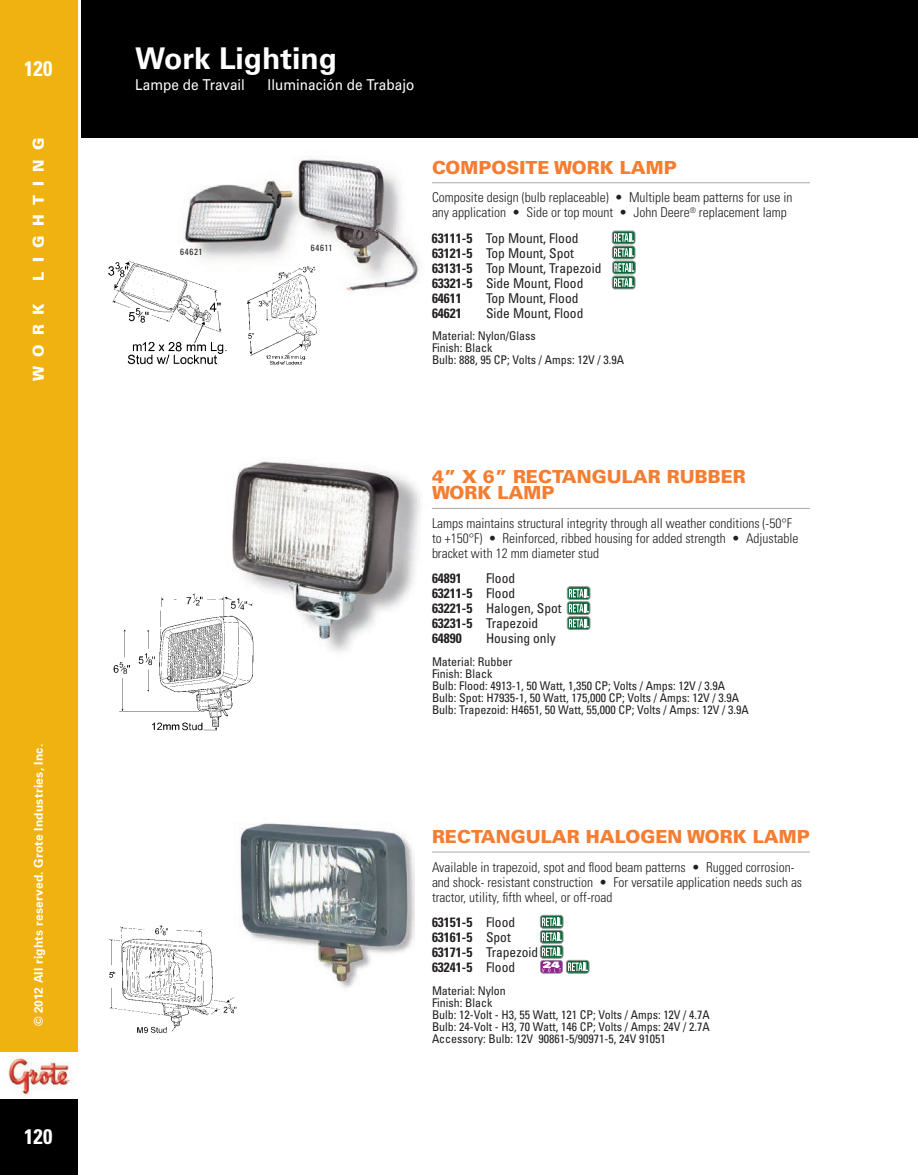
<style>
.page{position:relative;width:918px;height:1175px;background:#fff}
.page>*{position:absolute;margin:0;border:0;box-sizing:border-box;transform-origin:0 0}
.t1{font:700 30px "Univers LT Std";color:#fff}
.t2{font:700 condensed 21px "Univers LT Std";letter-spacing:.01em;color:#fff}
.t3{font:900 18px "Univers LT Std";color:#f47d31}
.t4{font:15px "Univers LT Std";color:#fff;scale:.9 1}
.t5{font:900 15px "Univers LT Std";letter-spacing:.615em;color:#fff}
.t6{font:300 condensed 13.5px/15px "Univers LT Std";color:#231f20}
.t7{font:condensed 13.5px/15px "Univers LT Std";color:#231f20}
.t8{font:700 condensed 13.5px/15px "Univers LT Std";color:#231f20}
.t9{font:condensed 12px/12px "Univers LT Std";color:#231f20}
.t10{font:700 12px "Univers LT Std";letter-spacing:.02em;color:#fff}
.t11{font:condensed 9px "Univers LT Std";letter-spacing:.07em;color:#231f20}
.s1{font-weight:700}
.s2{font-weight:400}
</style>
<div class="page">
<div style="left:0;top:0;width:78px;height:1174px;background:#efb211"></div>
<div style="left:81px;top:0;width:837px;height:138px;background:#000001"></div>
<div style="left:0;top:1098px;width:78px;height:76px;background:#000001"></div>
<div style="left:0;top:1053px;width:78px;height:45px;background:#fff"></div>
<img style="left:8px;top:1056px;width:63px;height:41px">
<hr style="left:432px;top:182px;width:378px;height:1px;background:#a8a9ad">
<hr style="left:432px;top:508px;width:378px;height:1px;background:#a8a9ad">
<hr style="left:432px;top:851px;width:378px;height:1px;background:#a8a9ad">
<div style="left:612px;top:231px;width:23px;height:13px;border:1px solid #939598;border-radius:3px"></div>
<svg style="left:614px;top:233px;width:20px;height:9px"></svg>
<div style="left:612px;top:246px;width:23px;height:13px;border:1px solid #939598;border-radius:3px"></div>
<svg style="left:614px;top:248px;width:20px;height:9px"></svg>
<div style="left:612px;top:261px;width:24px;height:13px;border:1px solid #939598;border-radius:3px"></div>
<svg style="left:614px;top:263px;width:20px;height:9px"></svg>
<div style="left:612px;top:276px;width:23px;height:13px;border:1px solid #939598;border-radius:3px"></div>
<svg style="left:614px;top:278px;width:20px;height:9px"></svg>
<svg style="left:567px;top:586px;width:23px;height:13px"></svg>
<div style="left:567px;top:586px;width:23px;height:14px;border:1px solid #939598;border-radius:3px"></div>
<svg style="left:569px;top:589px;width:20px;height:8px"></svg>
<svg style="left:567px;top:601px;width:23px;height:13px"></svg>
<div style="left:567px;top:601px;width:23px;height:14px;border:1px solid #939598;border-radius:3px"></div>
<svg style="left:569px;top:604px;width:20px;height:8px"></svg>
<svg style="left:567px;top:616px;width:23px;height:13px"></svg>
<div style="left:567px;top:616px;width:23px;height:14px;border:1px solid #939598;border-radius:3px"></div>
<svg style="left:569px;top:619px;width:20px;height:8px"></svg>
<div style="left:540px;top:915px;width:23px;height:13px;border:1px solid #939598;border-radius:3px"></div>
<svg style="left:542px;top:917px;width:20px;height:9px"></svg>
<div style="left:540px;top:930px;width:23px;height:13px;border:1px solid #939598;border-radius:3px"></div>
<svg style="left:542px;top:932px;width:20px;height:9px"></svg>
<div style="left:540px;top:945px;width:23px;height:13px;border:1px solid #939598;border-radius:3px"></div>
<div style="left:566px;top:960px;width:23px;height:13px;border:1px solid #939598;border-radius:3px"></div>
<svg style="left:540px;top:947px;width:48px;height:26px"></svg>
<img style="left:184px;top:158px;width:235px;height:133px">
<img style="left:108px;top:239px;width:124px;height:126px">
<img style="left:234px;top:256px;width:95px;height:109px">
<img style="left:232px;top:461px;width:188px;height:202px">
<img style="left:113px;top:592px;width:140px;height:139px">
<img style="left:240px;top:823px;width:174px;height:165px">
<img style="left:109px;top:926px;width:128px;height:108px">
<h2 class="t2" style="left:24px;top:56px;width:30px">120</h2>
<p class="t5" style="left:29px;top:280px;width:144px;rotate:-90deg">LIGHTING</p>
<p class="t5" style="left:29px;top:381px;width:79px;rotate:-90deg">WORK</p>
<p class="t10" style="left:32px;top:1026px;width:284px;rotate:-90deg">© 2012 All rights reserved. Grote Industries, Inc.</p>
<h2 class="t2" style="left:24px;top:1123px;width:30px">120</h2>
<h1 class="t1" style="left:135px;top:41px;width:204px">Work Lighting</h1>
<p class="t4" style="left:135px;top:76px;width:124px">Lampe de Travail</p>
<p class="t4" style="left:268px;top:76px;width:165px">Iluminación de Trabajo</p>
<p class="t11" style="left:180px;top:246px;width:24px">64621</p>
<p class="t11" style="left:311px;top:242px;width:23px">64611</p>
<h3 class="t3" style="left:432px;top:156px;width:246px">COMPOSITE WORK LAMP</h3>
<p class="t6" style="left:432px;top:190px;width:362px">Composite design (bulb replaceable) • Multiple beam patterns for use in any application • Side or top mount • John Deere<sup>®</sup> replacement lamp</p>
<p class="t7" style="left:432px;top:230px;width:171px"><span class="s1">63111-5</span> Top Mount, Flood<br><span class="s1">63121-5</span> Top Mount, Spot<br><span class="s1">63131-5</span> Top Mount, Trapezoid<br><span class="s1">63321-5</span> Side Mount, Flood<br><span class="s1">64611</span></p>
<p class="t7" style="left:486px;top:290px;width:94px">Top Mount, Flood</p>
<p class="t8" style="left:432px;top:305px;width:31px">64621</p>
<p class="t7" style="left:486px;top:305px;width:99px">Side Mount, Flood</p>
<p class="t9" style="left:432px;top:330px;width:194px">Material: Nylon/Glass<br>Finish: Black<br>Bulb: 888, 95 CP; Volts / Amps: 12V / 3.9A</p>
<h3 class="t3" style="left:432px;top:465px;width:95px">4” X 6” RECT</h3>
<h3 class="t3" style="left:562px;top:465px;width:119px">ANGULAR RUBBE</h3>
<h3 class="t3" style="left:733px;top:465px;width:14px">R</h3>
<h3 class="t3" style="left:432px;top:481px;width:124px">WORK LAMP</h3>
<p class="t6" style="left:432px;top:515px;width:368px">Lamps maintains structural integrity through all weather conditions (-50°F to +150°F) • Reinforced, ribbed housing for added strength • Adjustable bracket with 12 mm diameter stud</p>
<p class="t8" style="left:432px;top:571px;width:31px">64891</p>
<p class="t7" style="left:432px;top:571px;width:131px;text-indent:54px">Flood<br><span class="s1">63211-5</span> Flood<br><span class="s1">63221-5</span> Halogen, Spot<br><span class="s1">63231-5</span> Trapezoid<br><span class="s1">64890</span></p>
<p class="t7" style="left:486px;top:631px;width:71px">Housing only</p>
<p class="t9" style="left:432px;top:655px;width:318px">Material: Rubber<br>Finish: Black<br>Bulb: Flood: 4913-1, 50 Watt, 1,350 CP; Volts / Amps: 12V / 3.9A Bulb: Spot: H7935-1, 50 Watt, 175,000 CP; Volts / Amps: 12V / 3.9A Bulb: Trapezoid: H4651, 50 Watt, 55,000 CP; Volts / Amps: 12V / 3.9A</p>
<h3 class="t3" style="left:432px;top:825px;width:14px">RECT</h3>
<h3 class="t3" style="left:481px;top:825px;width:330px">ANGULAR HALOGEN WORK LAMP</h3>
<p class="t6" style="left:432px;top:859px;width:372px">Available in trapezoid, spot and flood beam patterns • Rugged corrosion&shy;and shock- resistant construction • For versatile application needs such as tractor, utility, fifth wheel, or off-road</p>
<p class="t8" style="left:432px;top:914px;width:108px">63151-5 <span class="s2">Flood<br></span>63161-5 <span class="s2">Spot<br></span>63171-5 <span class="s2">Trapezoid<br></span>63241-5 <span class="s2">Flood</span></p>
<p class="t9" style="left:432px;top:984px;width:279px">Material: Nylon<br>Finish: Black<br>Bulb: 12-Volt - H3, 55 Watt, 121 CP; Volts / Amps: 12V / 4.7A Bulb: 24-Volt - H3, 70 Watt, 146 CP; Volts / Amps: 24V / 2.7A Accessory: Bulb: 12V 90861-5/90971-5, 24V 91051</p>
</div>
